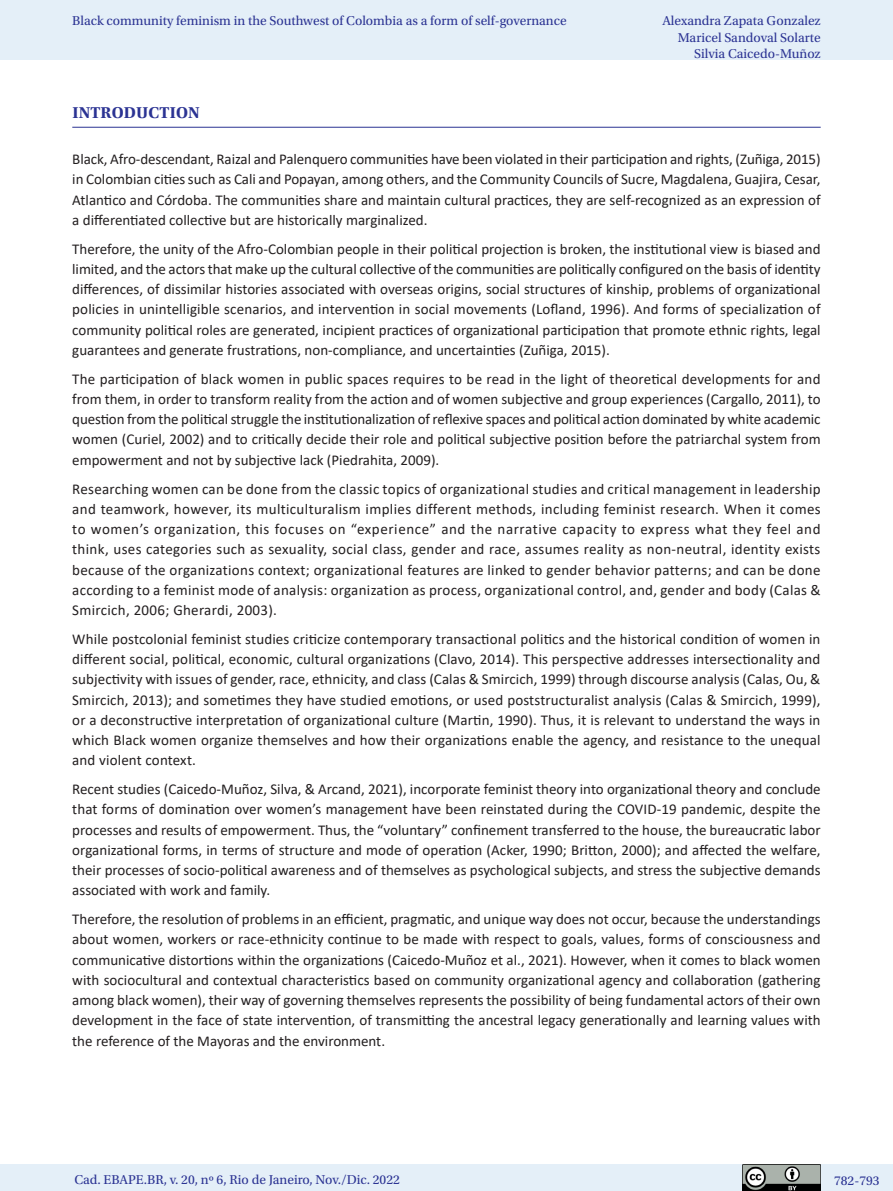
<style>
.page{position:relative;width:893px;height:1191px;background:#fff}
.page>*{position:absolute;margin:0;border:0;box-sizing:border-box;transform-origin:0 0}
._07_1_sub_1{font:700 16.5px "Utopia Std";letter-spacing:.01em;color:#2b3393}
._06_0_texto{font:15px/20.2px "Calibri";color:#231f20;text-align:justify}
.t1{font:13.5px/16.5px "Utopia Std";color:#2b3393;text-align:right}
</style>
<div class="page">
<div style="left:0;top:0;width:893px;height:60px;background:#e4eff8"></div>
<div style="left:0;top:1164px;width:893px;height:27px;background:#e4eff8"></div>
<img style="left:743px;top:1164px;width:78px;height:27px">
<hr style="left:72px;top:127px;width:749px;height:1px;background:#2b3393">
<p class="t1" style="left:72px;top:13px;width:496px">Black community feminism in the Southwest of Colombia as a form of self-governance</p>
<p class="t1" style="left:662px;top:13px;width:160px">Alexandra Zapata Gonzalez<br>Maricel Sandoval Solarte<br>Silvia Caicedo-Muñoz</p>
<p class="_07_1_sub_1" style="left:72px;top:103px;width:129px">INTRODUCTION</p>
<p class="_06_0_texto" style="left:72px;top:149px;width:750px">Black, Afro-descendant, Raizal and Palenquero communities have been violated in their participation and rights, (Zuñiga, 2015) in Colombian cities such as Cali and Popayan, among others, and the Community Councils of Sucre, Magdalena, Guajira, Cesar, Atlantico and Córdoba. The communities share and maintain cultural practices, they are self-recognized as an expression of a differentiated collective but are historically marginalized.</p>
<p class="_06_0_texto" style="left:72px;top:238px;width:750px">Therefore, the unity of the Afro-Colombian people in their political projection is broken, the institutional view is biased and limited, and the actors that make up the cultural collective of the communities are politically configured on the basis of identity differences, of dissimilar histories associated with overseas origins, social structures of kinship, problems of organizational policies in unintelligible scenarios, and intervention in social movements (Lofland, 1996). And forms of specialization of community political roles are generated, incipient practices of organizational participation that promote ethnic rights, legal guarantees and generate frustrations, non-compliance, and uncertainties (Zuñiga, 2015).</p>
<p class="_06_0_texto" style="left:72px;top:368px;width:750px">The participation of black women in public spaces requires to be read in the light of theoretical developments for and from them, in order to transform reality from the action and of women subjective and group experiences (Cargallo, 2011), to question from the political struggle the institutionalization of reflexive spaces and political action dominated by white academic women (Curiel, 2002) and to critically decide their role and political subjective position before the patriarchal system from empowerment and not by subjective lack (Piedrahita, 2009).</p>
<p class="_06_0_texto" style="left:72px;top:478px;width:750px">Researching women can be done from the classic topics of organizational studies and critical management in leadership and teamwork, however, its multiculturalism implies different methods, including feminist research. When it comes to women’s organization, this focuses on “experience” and the narrative capacity to express what they feel and think, uses categories such as sexuality, social class, gender and race, assumes reality as non-neutral, identity exists because of the organizations context; organizational features are linked to gender behavior patterns; and can be done according to a feminist mode of analysis: organization as process, organizational control, and, gender and body (Calas &amp; Smircich, 2006; Gherardi, 2003).</p>
<p class="_06_0_texto" style="left:72px;top:628px;width:750px">While postcolonial feminist studies criticize contemporary transactional politics and the historical condition of women in different social, political, economic, cultural organizations (Clavo, 2014). This perspective addresses intersectionality and subjectivity with issues of gender, race, ethnicity, and class (Calas &amp; Smircich, 1999) through discourse analysis (Calas, Ou, &amp; Smircich, 2013); and sometimes they have studied emotions, or used poststructuralist analysis (Calas &amp; Smircich, 1999), or a deconstructive interpretation of organizational culture (Martin, 1990). Thus, it is relevant to understand the ways in which Black women organize themselves and how their organizations enable the agency, and resistance to the unequal and violent context.</p>
<p class="_06_0_texto" style="left:72px;top:778px;width:750px">Recent studies (Caicedo-Muñoz, Silva, &amp; Arcand, 2021), incorporate feminist theory into organizational theory and conclude that forms of domination over women’s management have been reinstated during the COVID-19 pandemic, despite the processes and results of empowerment. Thus, the “voluntary” confinement transferred to the house, the bureaucratic labor organizational forms, in terms of structure and mode of operation (Acker, 1990; Britton, 2000); and affected the welfare, their processes of socio-political awareness and of themselves as psychological subjects, and stress the subjective demands associated with work and family.</p>
<p class="_06_0_texto" style="left:72px;top:908px;width:750px">Therefore, the resolution of problems in an efficient, pragmatic, and unique way does not occur, because the understandings about women, workers or race-ethnicity continue to be made with respect to goals, values, forms of consciousness and communicative distortions within the organizations (Caicedo-Muñoz et al., 2021). However, when it comes to black women with sociocultural and contextual characteristics based on community organizational agency and collaboration (gathering among black women), their way of governing themselves represents the possibility of being fundamental actors of their own development in the face of state intervention, of transmitting the ancestral legacy generationally and learning values with the reference of the Mayoras and the environment.</p>
<p class="t1" style="left:74px;top:1171px;width:327px">Cad. EBAPE.BR, v. 20, nº 6, Rio de Janeiro, Nov./Dic. 2022</p>
<p class="t1" style="left:834px;top:1172px;width:47px">782-793</p>
</div>
